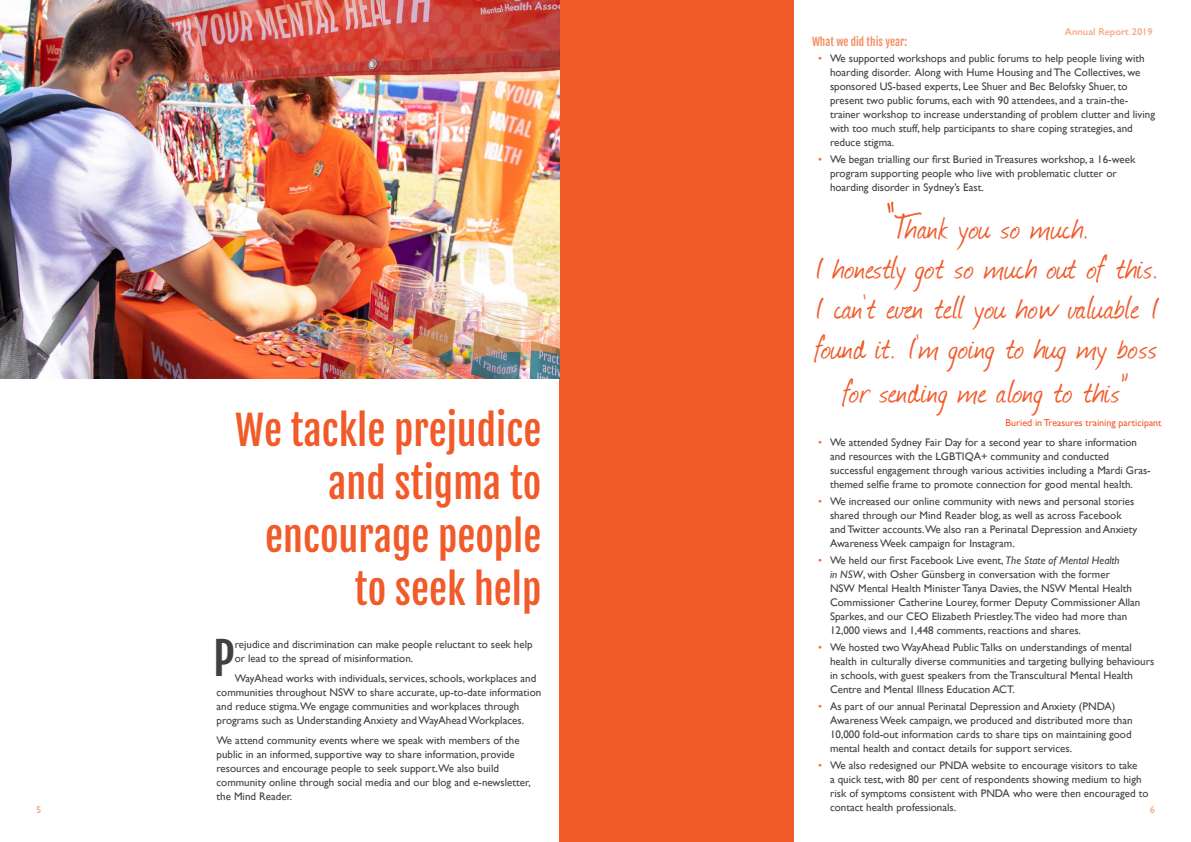
<style>
.page{position:relative;width:1191px;height:842px;background:#fff}
.page>*{position:absolute;margin:0;border:0;box-sizing:border-box;transform-origin:0 0}
.t1{font:44.6px "Fjalla One";color:#414042}
.t2{font:40px/53px "Fjalla One";color:#f15a29;text-align:right}
.t3{font:38px/40px "Journal";letter-spacing:.005em;color:#f15a29;text-align:center}
.t4{font:11px/14px "Gill Sans";color:#414042}
.t5{font:11px "Fjalla One";color:#f68b5e}
.t6{font:10px "Gill Sans";color:#f15a29}
.t7{font:600 10px "Gill Sans";color:#f6aa87}
.s1{color:#f36c39}
.s2{font-size:75px}
.s3{font-style:italic}
</style>
<div class="page">
<div style="left:559px;top:0;width:235px;height:842px;background:#f15a29"></div>
<img style="left:0;top:0;width:559px;height:379px">
<p class="t7" style="left:1064px;top:26px;width:89px">Annual Report 2019</p>
<p class="t5" style="left:812px;top:35px;width:96px">What we did this year:</p>
<p class="t4" style="left:830px;top:51px;width:326px;text-indent:-12px"><span class="s1">•</span> We supported workshops and public forums to help people living with hoarding disorder. Along with Hume Housing and The Collectives, we sponsored US-based experts, Lee Shuer and Bec Belofsky Shuer, to present two public forums, each with 90 attendees, and a train-the&shy;trainer workshop to increase understanding of problem clutter and living with too much stuff, help participants to share coping strategies, and reduce stigma.</p>
<p class="t4" style="left:830px;top:152px;width:307px;text-indent:-12px"><span class="s1">•</span> We began trialling our first Buried in Treasures workshop, a 16-week program supporting people who live with problematic clutter or hoarding disorder in Sydney’s East.</p>
<h3 class="t3" style="left:814px;top:207px;width:346px"><span class="s2">"</span>Thank you so much.<br>I honestly got so much out of this.<br>I can’t even tell you how valuable I found it. I’m going to hug my boss</h3>
<h3 class="t3" style="left:844px;top:371px;width:286px">for sending me along to this”</h3>
<p class="t6" style="left:1005px;top:416px;width:157px">Buried in Treasures training participant</p>
<h2 class="t2" style="left:235px;top:404px;width:308px">We tackle prejudice and stigma to encourage people to seek help</h2>
<p class="t4" style="left:830px;top:435px;width:322px;text-indent:-12px"><span class="s1">•</span> We attended Sydney Fair Day for a second year to share information and resources with the LGBTIQA+ community and conducted successful engagement through various activities including a Mardi Gras&shy;themed selfie frame to promote connection for good mental health.</p>
<p class="t4" style="left:830px;top:494px;width:309px;text-indent:-12px"><span class="s1">•</span> We increased our online community with news and personal stories shared through our Mind Reader blog, as well as across Facebook and Twitter accounts.We also ran a Perinatal Depression and Anxiety Awareness Week campaign for Instagram.</p>
<p class="t4" style="left:830px;top:553px;width:312px;text-indent:-12px"><span class="s1">•</span> We held our first Facebook Live event, <span class="s3">The State of Mental Health<br>in NSW</span>, with Osher Günsberg in conversation with the former<br>NSW Mental Health Minister Tanya Davies, the NSW Mental Health Commissioner Catherine Lourey, former Deputy Commissioner Allan Sparkes, and our CEO Elizabeth Priestley.The video had more than 12,000 views and 1,448 comments, reactions and shares.</p>
<p class="t4" style="left:830px;top:640px;width:326px;text-indent:-12px"><span class="s1">•</span> We hosted two WayAhead Public Talks on understandings of mental health in culturally diverse communities and targeting bullying behaviours in schools, with guest speakers from the Transcultural Mental Health Centre and Mental Illness Education ACT.</p>
<p class="t4" style="left:830px;top:699px;width:304px;text-indent:-12px"><span class="s1">•</span> As part of our annual Perinatal Depression and Anxiety (PNDA)<br>Awareness Week campaign, we produced and distributed more than 10,000 fold-out information cards to share tips on maintaining good mental health and contact details for support services.</p>
<p class="t4" style="left:830px;top:758px;width:320px;text-indent:-12px"><span class="s1">•</span> We also redesigned our PNDA website to encourage visitors to take<br>a quick test, with 80 per cent of respondents showing medium to high risk of symptoms consistent with PNDA who were then encouraged to contact health professionals.</p>
<h1 class="t1" style="left:213px;top:631px;width:23px">P</h1>
<p class="t4" style="left:235px;top:637px;width:299px">rejudice and discrimination can make people reluctant to seek help or lead to the spread of misinformation.</p>
<p class="t4" style="left:216px;top:671px;width:326px;text-indent:18px">WayAhead works with individuals, services, schools, workplaces and communities throughout NSW to share accurate, up-to-date information and reduce stigma.We engage communities and workplaces through programs such as Understanding Anxiety and WayAhead Workplaces.</p>
<p class="t4" style="left:216px;top:733px;width:316px">We attend community events where we speak with members of the public in an informed, supportive way to share information, provide resources and encourage people to seek support.We also build community online through social media and our blog and e-newsletter, the Mind Reader.</p>
<p class="t7" style="left:36px;top:804px;width:7px">5</p>
<p class="t7" style="left:1149px;top:804px;width:7px">6</p>
</div>
